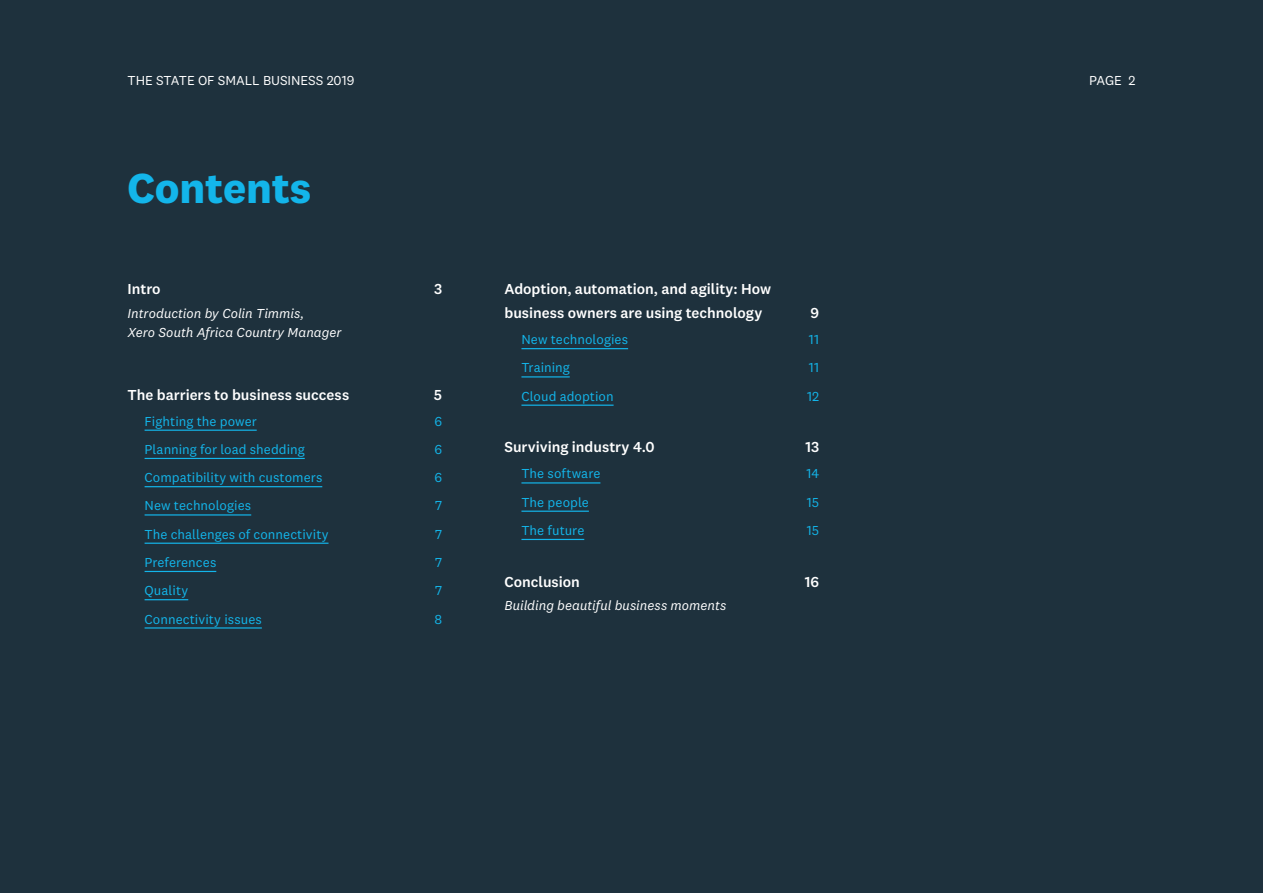
<style>
.page{position:relative;width:1263px;height:893px;background:#1e313d}
.page>*{position:absolute;margin:0;border:0;box-sizing:border-box;transform-origin:0 0}
.t1{font:700 43.5px "National 2";letter-spacing:-.005em;color:#13b5ea}
.t2{font:500 15px/24px "National 2";color:#fff}
.t3{font:13.5px "National 2";letter-spacing:.005em;color:#13b5ea}
.t4{font:italic 13.5px/19.5px "National 2";color:#fff}
.t5{font:13.5px "National 2";letter-spacing:-.005em;color:#fff}
</style>
<div class="page">
<hr style="left:145px;top:458px;width:160px;height:1px;background:#13b5ea">
<hr style="left:145px;top:543px;width:183px;height:1px;background:#13b5ea">
<hr style="left:145px;top:599px;width:43px;height:1px;background:#13b5ea">
<hr style="left:145px;top:627px;width:117px;height:2px;background:#13b5ea">
<hr style="left:521px;top:405px;width:93px;height:1px;background:#13b5ea">
<hr style="left:521px;top:482px;width:79px;height:2px;background:#13b5ea">
<hr style="left:521px;top:511px;width:68px;height:1px;background:#13b5ea">
<hr style="left:521px;top:539px;width:63px;height:1px;background:#13b5ea">
<svg style="left:144px;top:486px;width:179px;height:2px"></svg>
<p class="t5" style="left:128px;top:72px;width:152px">XERO REVIEWERS GUIDE</p>
<p class="t5" style="left:128px;top:72px;width:228px">THE STATE OF SMALL BUSINESS 2019</p>
<p class="t5" style="left:1089px;top:72px;width:48px">PAGE 2</p>
<h1 class="t1" style="left:128px;top:161px;width:185px">Contents</h1>
<p class="t2" style="left:128px;top:277px;width:35px">Intro</p>
<p class="t2" style="left:434px;top:277px;width:10px">3</p>
<p class="t4" style="left:128px;top:303px;width:216px">Introduction by Colin Timmis,<br>Xero South Africa Country Manager</p>
<p class="t2" style="left:128px;top:382px;width:223px">The barriers to business success</p>
<p class="t2" style="left:434px;top:382px;width:10px">5</p>
<p class="t3" style="left:145px;top:413px;width:114px">Fighting the power</p>
<p class="t3" style="left:434px;top:413px;width:9px">6</p>
<p class="t3" style="left:145px;top:441px;width:162px">Planning for load shedding</p>
<p class="t3" style="left:434px;top:441px;width:9px">6</p>
<p class="t3" style="left:145px;top:469px;width:179px">Compatibility with customers</p>
<p class="t3" style="left:434px;top:469px;width:9px">6</p>
<p class="t3" style="left:145px;top:498px;width:108px">New technologies</p>
<p class="t3" style="left:435px;top:498px;width:9px">7</p>
<p class="t3" style="left:145px;top:526px;width:185px">The challenges of connectivity</p>
<p class="t3" style="left:435px;top:526px;width:9px">7</p>
<p class="t3" style="left:145px;top:554px;width:73px">Preferences</p>
<p class="t3" style="left:435px;top:554px;width:9px">7</p>
<p class="t3" style="left:145px;top:582px;width:45px">Quality</p>
<p class="t3" style="left:435px;top:582px;width:9px">7</p>
<p class="t3" style="left:145px;top:611px;width:119px">Connectivity issues</p>
<p class="t3" style="left:434px;top:611px;width:9px">8</p>
<p class="t2" style="left:504px;top:277px;width:268px">Adoption, automation, and agility: How business owners are using technology</p>
<p class="t2" style="left:810px;top:301px;width:10px">9</p>
<p class="t3" style="left:521px;top:331px;width:108px">New technologies</p>
<p class="t3" style="left:809px;top:331px;width:12px">11</p>
<p class="t3" style="left:521px;top:360px;width:50px">Training</p>
<p class="t3" style="left:809px;top:360px;width:12px">11</p>
<p class="t3" style="left:521px;top:388px;width:94px">Cloud adoption</p>
<p class="t3" style="left:807px;top:388px;width:14px">12</p>
<p class="t2" style="left:504px;top:435px;width:152px">Surviving industry 4.0</p>
<p class="t2" style="left:805px;top:435px;width:15px">13</p>
<p class="t3" style="left:521px;top:466px;width:81px">The software</p>
<p class="t3" style="left:806px;top:466px;width:14px">14</p>
<p class="t3" style="left:521px;top:494px;width:69px">The people</p>
<p class="t3" style="left:807px;top:494px;width:14px">15</p>
<p class="t3" style="left:521px;top:522px;width:64px">The future</p>
<p class="t3" style="left:807px;top:522px;width:14px">15</p>
<p class="t2" style="left:504px;top:569px;width:77px">Conclusion</p>
<p class="t2" style="left:805px;top:569px;width:16px">16</p>
<p class="t4" style="left:504px;top:596px;width:223px">Building beautiful business moments</p>
</div>
